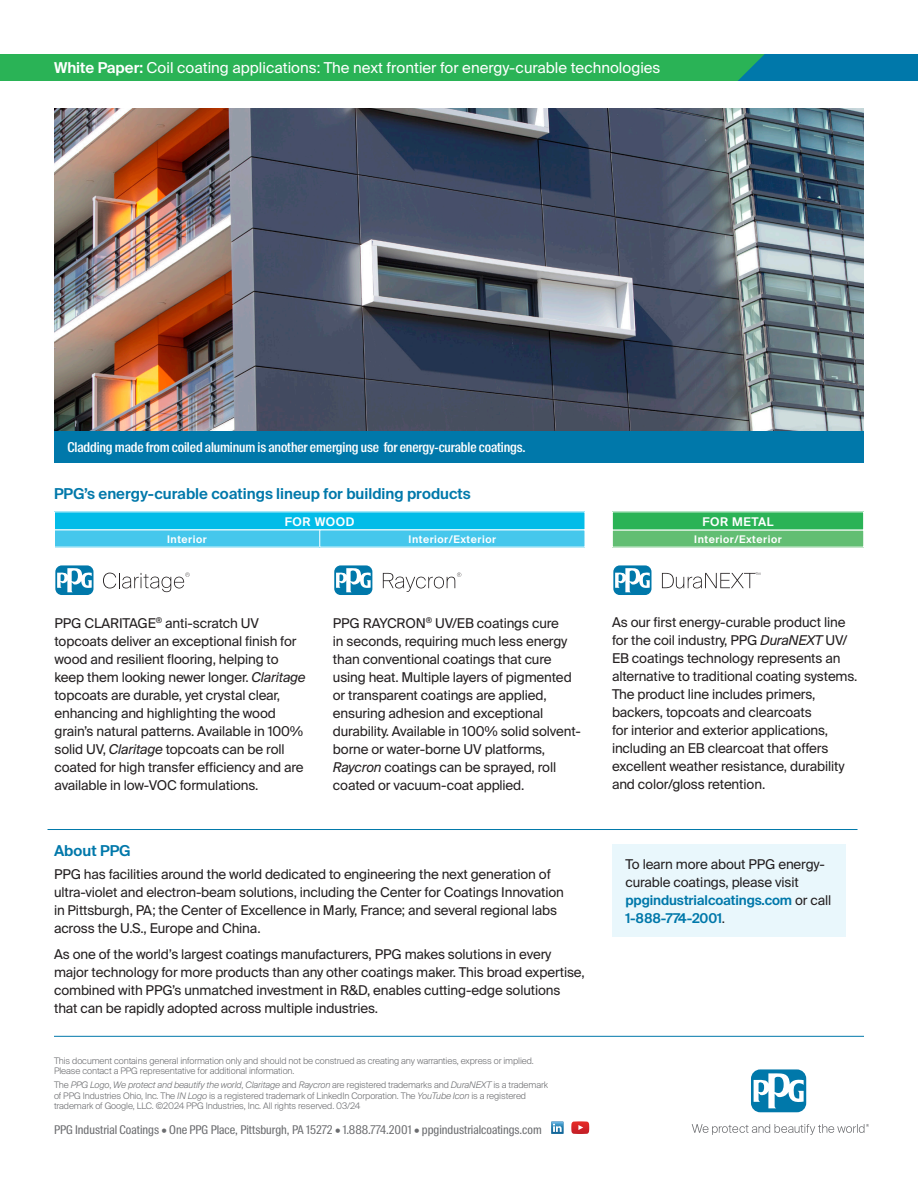
<style>
.page{position:relative;width:918px;height:1188px;background:#fff}
.page>*{position:absolute;margin:0;border:0;box-sizing:border-box;transform-origin:0 0}
.t1{font:15px "Suisse Intl";color:#fff}
.Paragraph_Header{font:600 15px "Suisse Intl";color:#0078aa}
.t2{font:13.5px/18px "Suisse Intl";letter-spacing:-.01em;color:#231f20}
.t3{font:500 13.5px "Suisse Intl Cond";letter-spacing:-.01em;color:#fff}
.t4{font:12px "Suisse Intl Cond";color:#6c6d70}
.t5{font:600 12px "Suisse Intl";letter-spacing:.05em;color:#fff}
.t6{font:600 10.5px "Suisse Intl";letter-spacing:.05em;color:#fff}
.Legal_Statement{font:300 9px/10.5px "Suisse Intl";letter-spacing:-.01em;color:#6c6d70}
.s1{font-weight:600}
.s2{font-style:italic}
.s3{font-weight:600;color:#0078aa}
</style>
<div class="page">
<div style="left:720px;top:54px;width:198px;height:27px;background:#0078aa"></div>
<div style="left:0;top:54px;width:765px;height:27px;background:#2ab356"></div>
<svg style="left:551px;top:1121px;width:13px;height:13px"></svg>
<div style="left:751px;top:1069px;width:55px;height:43px;background:#0078aa;border-radius:9px"></div>
<svg style="left:754px;top:1072px;width:50px;height:36px"></svg>
<svg style="left:692px;top:1124px;width:177px;height:11px"></svg>
<svg style="left:571px;top:1121px;width:18px;height:13px"></svg>
<hr style="left:54px;top:1036px;width:810px;height:1px;background:#0078aa">
<hr style="left:48px;top:829px;width:810px;height:1px;background:#0078aa">
<svg style="left:54px;top:564px;width:41px;height:32px"></svg>
<div style="left:55px;top:565px;width:38px;height:30px;background:#0078aa;border-radius:6px"></div>
<svg style="left:57px;top:567px;width:35px;height:25px"></svg>
<svg style="left:103px;top:573px;width:87px;height:19px"></svg>
<svg style="left:333px;top:564px;width:41px;height:32px"></svg>
<div style="left:334px;top:565px;width:38px;height:30px;background:#0078aa;border-radius:6px"></div>
<svg style="left:336px;top:567px;width:35px;height:25px"></svg>
<svg style="left:383px;top:573px;width:78px;height:19px"></svg>
<svg style="left:612px;top:564px;width:41px;height:32px"></svg>
<div style="left:613px;top:565px;width:38px;height:30px;background:#0078aa;border-radius:6px"></div>
<svg style="left:615px;top:567px;width:35px;height:25px"></svg>
<svg style="left:662px;top:573px;width:98px;height:15px"></svg>
<img style="left:54px;top:108px;width:810px;height:323px">
<div style="left:54px;top:431px;width:810px;height:31px;background:#0078aa"></div>
<div style="left:55px;top:512px;width:530px;height:18px;background:#02bce8"></div>
<div style="left:54px;top:511px;width:531px;height:19px;border:1px solid #fff"></div>
<div style="left:55px;top:530px;width:265px;height:17px;background:#45c7ec"></div>
<div style="left:320px;top:530px;width:265px;height:17px;background:#45c7ec"></div>
<div style="left:612px;top:530px;width:252px;height:17px;background:#62be73"></div>
<div style="left:612px;top:530px;width:252px;height:18px;border:1px solid #fff"></div>
<div style="left:612px;top:512px;width:252px;height:18px;background:#2ab356"></div>
<div style="left:612px;top:845px;width:234px;height:92px;background:#e9f7fc"></div>
<p class="t1" style="left:54px;top:59px;width:608px"><span class="s1">White Paper:</span> Coil coating applications: The next frontier for energy-curable technologies</p>
<p class="t3" style="left:68px;top:439px;width:460px">Cladding made from coiled aluminum is another emerging use for energy-curable coatings.</p>
<p class="Paragraph_Header" style="left:54px;top:485px;width:418px">PPG’s energy-curable coatings lineup for building products</p>
<p class="t5" style="left:285px;top:514px;width:71px">FOR WOOD</p>
<p class="t5" style="left:702px;top:514px;width:73px">FOR METAL</p>
<p class="t6" style="left:167px;top:533px;width:41px">Interior</p>
<p class="t6" style="left:409px;top:533px;width:89px">Interior/Exterior</p>
<p class="t6" style="left:694px;top:533px;width:89px">Interior/Exterior</p>
<p class="t2" style="left:55px;top:614px;width:253px">PPG CLARITAGE<sup>®</sup> anti-scratch UV topcoats deliver an exceptional finish for wood and resilient flooring, helping to keep them looking newer longer. <span class="s2">Claritage </span>topcoats are durable, yet crystal clear, enhancing and highlighting the wood grain’s natural patterns. Available in 100% solid UV, <span class="s2">Claritage</span> topcoats can be roll coated for high transfer efficiency and are available in low-VOC formulations.</p>
<p class="t2" style="left:333px;top:614px;width:249px">PPG RAYCRON<sup>®</sup> UV/EB coatings cure<br>in seconds, requiring much less energy than conventional coatings that cure using heat. Multiple layers of pigmented or transparent coatings are applied, ensuring adhesion and exceptional durability. Available in 100% solid solvent&shy;borne or water-borne UV platforms, <span class="s2">Raycron</span> coatings can be sprayed, roll coated or vacuum-coat applied.</p>
<p class="t2" style="left:612px;top:613px;width:247px">As our first energy-curable product line for the coil industry, PPG <span class="s2">DuraNEXT</span> UV/ EB coatings technology represents an alternative to traditional coating systems.<br>The product line includes primers, backers, topcoats and clearcoats<br>for interior and exterior applications, including an EB clearcoat that offers excellent weather resistance, durability and color/gloss retention.</p>
<p class="Paragraph_Header" style="left:54px;top:842px;width:78px">About PPG</p>
<p class="t2" style="left:54px;top:865px;width:511px">PPG has facilities around the world dedicated to engineering the next generation of ultra-violet and electron-beam solutions, including the Center for Coatings Innovation in Pittsburgh, PA; the Center of Excellence in Marly, France; and several regional labs across the U.S., Europe and China.</p>
<p class="t2" style="left:54px;top:946px;width:532px">As one of the world’s largest coatings manufacturers, PPG makes solutions in every major technology for more products than any other coatings maker. This broad expertise, combined with PPG’s unmatched investment in R&amp;D, enables cutting-edge solutions that can be rapidly adopted across multiple industries.</p>
<p class="Legal_Statement" style="left:54px;top:1055px;width:481px">This document contains general information only and should not be construed as creating any warranties, express or implied.<br>Please contact a PPG representative for additional information.</p>
<p class="Legal_Statement" style="left:54px;top:1080px;width:496px">The <span class="s2">PPG Logo</span>, <span class="s2">We protect and beautify the world</span>, <span class="s2">Claritage</span> and <span class="s2">Raycron</span> are registered trademarks and <span class="s2">DuraNEXT</span> is a trademark of PPG Industries Ohio, Inc. The <span class="s2">IN Logo</span> is a registered trademark of LinkedIn Corporation. The <span class="s2">YouTube Icon</span> is a registered trademark of Google, LLC. ©2024 PPG Industries, Inc. All rights reserved. 03/24</p>
<p class="t4" style="left:54px;top:1123px;width:489px">PPG Industrial Coatings • One PPG Place, Pittsburgh, PA 15272 • 1.888.774.2001 • ppgindustrialcoatings.com</p>
<p class="t2" style="left:626px;top:855px;width:207px">To learn more about PPG energy&shy;curable coatings, please visit <span class="s3">ppgindustrialcoatings.com</span> or call<br><span class="s3">1-888-774-2001</span>.</p>
</div>
